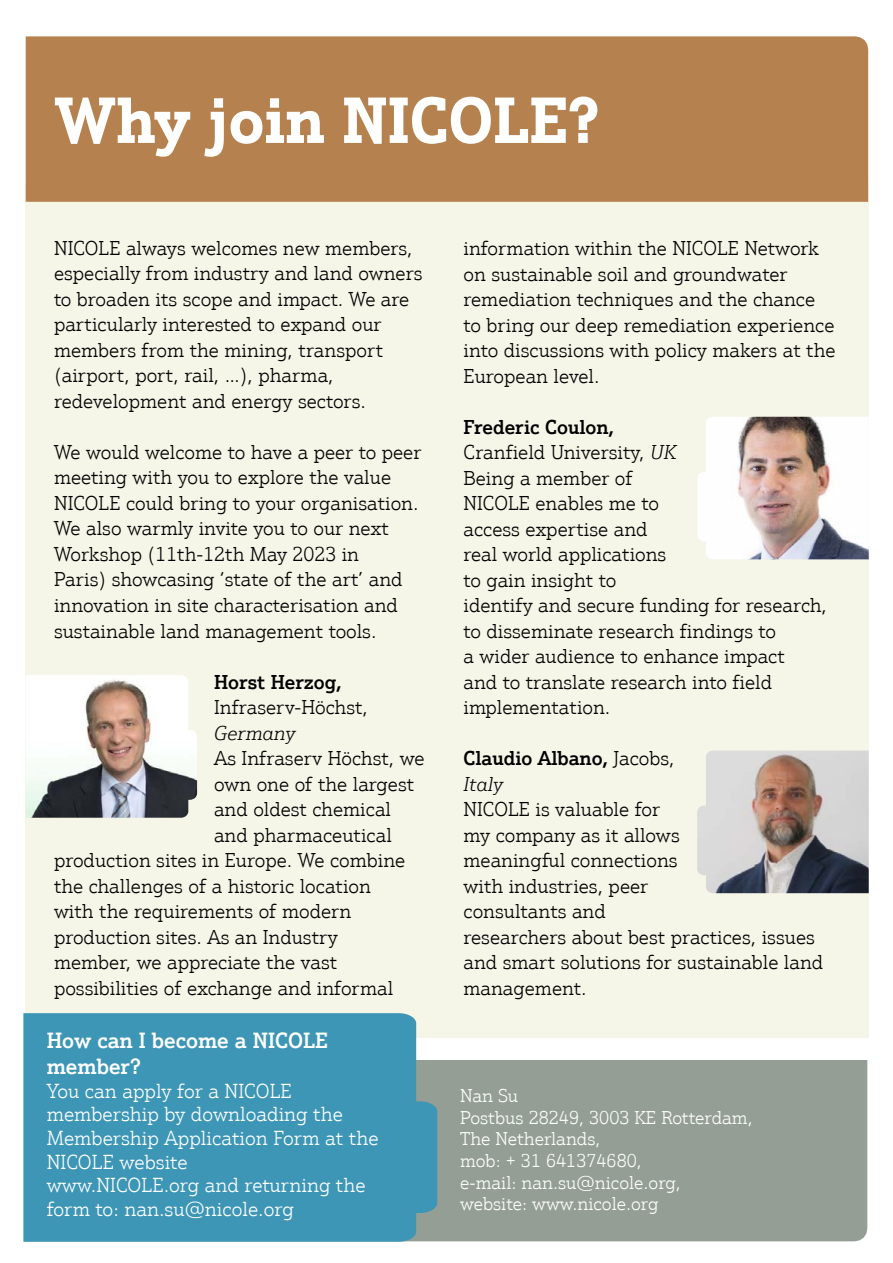
<style>
.page{position:relative;width:893px;height:1263px;background:#fff}
.page>*{position:absolute;margin:0;border:0;box-sizing:border-box;transform-origin:0 0}
.t1{font:700 63px "Justus Pro";color:#fff}
.t2{font:500 21.45px/25.7px "Justus Pro";color:#fff}
.t3{font:300 19.8px/23.7px "Justus Pro";color:#fff}
.t4{font:300 19.5px/25.5px "Justus Pro";color:#000}
.t5{font:500 19.5px/25.5px "Justus Pro";color:#000}
.t6{font:italic 300 19.5px "Justus Pro";color:#000}
.t7{font:300 18px/21.6px "Justus Pro";color:#fff}
.s1{font-weight:500}
.s2{font-style:italic}
.s3{font-weight:300}
.s4{font-weight:300;font-style:italic}
</style>
<div class="page">
<div style="left:26px;top:183px;width:843px;height:854px;background:#f5f5e8"></div>
<div style="left:26px;top:36px;width:842px;height:166px;background:#b5824f"></div>
<div style="left:437px;top:1060px;width:430px;height:181px;background:#949e94"></div>
<div style="left:23px;top:1013px;width:414px;height:229px;background:#3d96b5"></div>
<img style="left:26px;top:675px;width:171px;height:143px">
<img style="left:697px;top:417px;width:172px;height:142px">
<img style="left:697px;top:750px;width:172px;height:143px">
<h1 class="t1" style="left:54px;top:80px;width:547px">Why join NICOLE?</h1>
<p class="t4" style="left:54px;top:235px;width:370px">NICOLE always welcomes new members, especially from industry and land owners to broaden its scope and impact. We are particularly interested to expand our members from the mining, transport (airport, port, rail, …), pharma, redevelopment and energy sectors.</p>
<p class="t4" style="left:54px;top:439px;width:369px">We would welcome to have a peer to peer meeting with you to explore the value NICOLE could bring to your organisation.<br>We also warmly invite you to our next Workshop (11th-12th May 2023 in<br>Paris) showcasing ‘state of the art’ and innovation in site characterisation and sustainable land management tools.</p>
<p class="t5" style="left:214px;top:668px;width:129px">Horst Herzog,</p>
<p class="t4" style="left:214px;top:694px;width:155px">Infraserv-Höchst,</p>
<p class="t6" style="left:214px;top:720px;width:83px">Germany</p>
<p class="t4" style="left:214px;top:745px;width:212px">As Infraserv Höchst, we</p>
<p class="t4" style="left:214px;top:770px;width:202px">own one of the largest</p>
<p class="t4" style="left:214px;top:796px;width:178px">and oldest chemical</p>
<p class="t4" style="left:214px;top:821px;width:179px">and pharmaceutical</p>
<p class="t4" style="left:54px;top:847px;width:353px">production sites in Europe. We combine</p>
<p class="t4" style="left:54px;top:873px;width:319px">the challenges of a historic location</p>
<p class="t4" style="left:54px;top:898px;width:299px">with the requirements of modern</p>
<p class="t4" style="left:54px;top:924px;width:286px">production sites. As an Industry</p>
<p class="t4" style="left:54px;top:949px;width:285px">member, we appreciate the vast</p>
<p class="t4" style="left:54px;top:975px;width:341px">possibilities of exchange and informal</p>
<p class="t2" style="left:47px;top:1027px;width:283px">How can I become a NICOLE member?</p>
<p class="t3" style="left:47px;top:1078px;width:333px">You can apply for a NICOLE membership by downloading the<br>Membership Application Form at the<br>NICOLE website<br>www.NICOLE.org and returning the form to: nan.su@nicole.org</p>
<p class="t4" style="left:463px;top:235px;width:374px">information within the NICOLE Network on sustainable soil and groundwater remediation techniques and the chance to bring our deep remediation experience into discussions with policy makers at the European level.</p>
<p class="t4" style="left:463px;top:414px;width:365px"><span class="s1">Frederic Coulon,<br></span>Cranfield University, <span class="s2">UK<br></span>Being a member of<br>NICOLE enables me to<br>access expertise and<br>real world applications<br>to gain insight to<br>identify and secure funding for research, to disseminate research findings to<br>a wider audience to enhance impact<br>and to translate research into field implementation.</p>
<p class="t5" style="left:463px;top:745px;width:213px">Claudio Albano, <span class="s3">Jacobs,<br></span><span class="s4">Italy</span></p>
<p class="t4" style="left:463px;top:796px;width:361px">NICOLE is valuable for<br>my company as it allows<br>meaningful connections<br>with industries, peer<br>consultants and<br>researchers about best practices, issues and smart solutions for sustainable land management.</p>
<p class="t7" style="left:460px;top:1085px;width:294px">Nan Su<br>Postbus 28249, 3003 KE Rotterdam,<br>The Netherlands,<br>mob: + 31 641374680,<br>e-mail: nan.su@nicole.org,<br>website: www.nicole.org</p>
</div>
